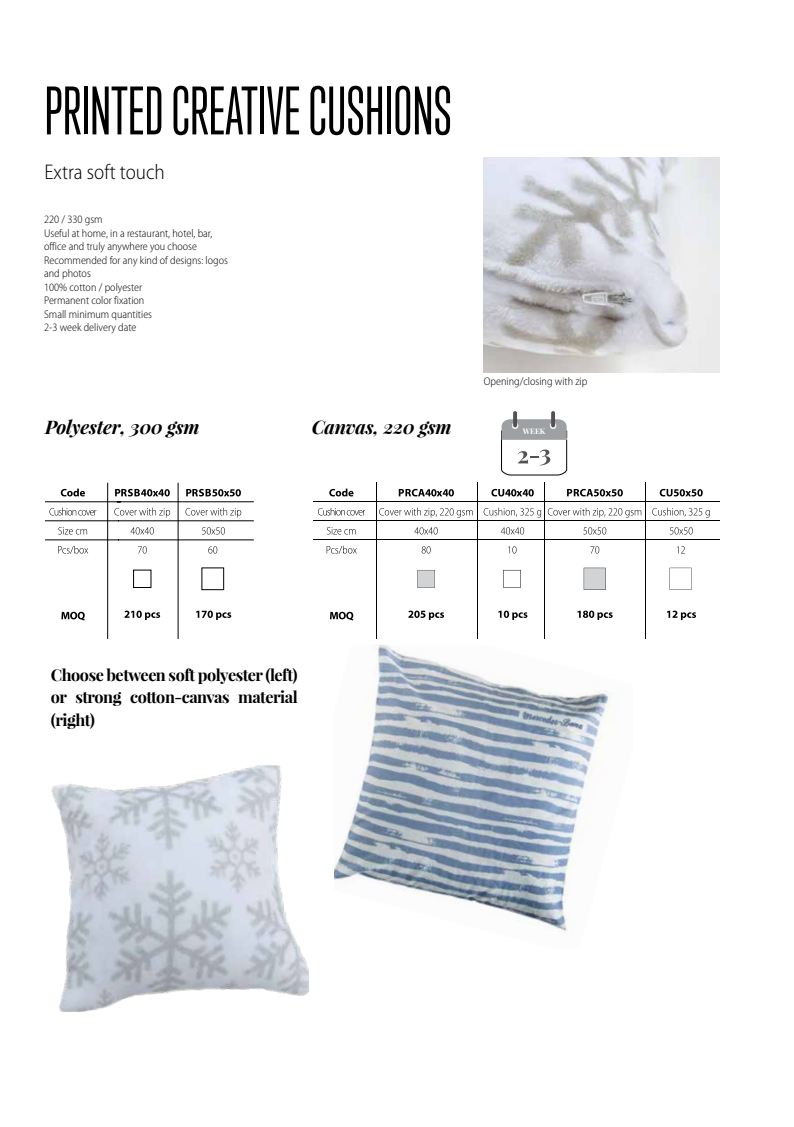
<style>
.page{position:relative;width:794px;height:1127px;background:#fff}
.page>*{position:absolute;margin:0;border:0;box-sizing:border-box;transform-origin:0 0}
.t1{font:62.5px "Trump Gothic Pro";color:#000}
.t2{font:300 semi-condensed 21.25px "Myriad Pro";color:#000}
.t3{font:italic 700 18.75px "Playfair Display";letter-spacing:-.01em;color:#000}
.t4{font:700 16.25px/22.5px "Playfair Display";letter-spacing:-.03em;color:#000;text-align:justify}
.t5{font:300 semi-condensed 11.25px/13.5px "Myriad Pro";color:#000}
.t6{font:700 7.75px "Playfair Display";color:#fff}
</style>
<div class="page">
<svg style="left:513px;top:411px;width:4px;height:16px"></svg>
<svg style="left:551px;top:411px;width:4px;height:16px"></svg>
<svg style="left:501px;top:419px;width:66px;height:56px"></svg>
<hr style="left:107px;top:483px;width:1px;height:156px;background:#000">
<hr style="left:178px;top:483px;width:1px;height:156px;background:#000">
<hr style="left:45px;top:501px;width:209px;height:1px;background:#000">
<svg style="left:61px;top:489px;width:24px;height:7px"></svg>
<svg style="left:115px;top:489px;width:55px;height:7px"></svg>
<svg style="left:186px;top:489px;width:55px;height:7px"></svg>
<svg style="left:49px;top:508px;width:47px;height:7px"></svg>
<svg style="left:114px;top:508px;width:56px;height:9px"></svg>
<svg style="left:185px;top:508px;width:56px;height:9px"></svg>
<svg style="left:58px;top:527px;width:29px;height:7px"></svg>
<svg style="left:130px;top:527px;width:24px;height:7px"></svg>
<svg style="left:202px;top:527px;width:23px;height:7px"></svg>
<svg style="left:58px;top:546px;width:30px;height:8px"></svg>
<svg style="left:61px;top:612px;width:24px;height:8px"></svg>
<svg style="left:138px;top:546px;width:9px;height:7px"></svg>
<svg style="left:208px;top:546px;width:9px;height:7px"></svg>
<svg style="left:124px;top:611px;width:36px;height:9px"></svg>
<svg style="left:196px;top:611px;width:35px;height:9px"></svg>
<hr style="left:45px;top:520px;width:209px;height:1px;background:#000">
<hr style="left:45px;top:540px;width:209px;height:1px;background:#000">
<div style="left:202px;top:568px;width:22px;height:22px;border:1px solid #000"></div>
<hr style="left:376px;top:483px;width:1px;height:156px;background:#000">
<hr style="left:477px;top:483px;width:1px;height:156px;background:#000">
<hr style="left:313px;top:502px;width:407px;height:1px;background:#000">
<svg style="left:329px;top:489px;width:24px;height:7px"></svg>
<svg style="left:399px;top:489px;width:55px;height:7px"></svg>
<svg style="left:491px;top:489px;width:43px;height:7px"></svg>
<svg style="left:318px;top:508px;width:47px;height:7px"></svg>
<svg style="left:379px;top:508px;width:94px;height:10px"></svg>
<svg style="left:484px;top:508px;width:57px;height:10px"></svg>
<svg style="left:327px;top:527px;width:29px;height:7px"></svg>
<svg style="left:414px;top:527px;width:24px;height:7px"></svg>
<svg style="left:501px;top:527px;width:23px;height:7px"></svg>
<svg style="left:327px;top:546px;width:30px;height:8px"></svg>
<svg style="left:330px;top:612px;width:23px;height:8px"></svg>
<svg style="left:422px;top:546px;width:9px;height:7px"></svg>
<svg style="left:508px;top:546px;width:8px;height:7px"></svg>
<svg style="left:408px;top:611px;width:36px;height:9px"></svg>
<svg style="left:498px;top:611px;width:29px;height:9px"></svg>
<hr style="left:313px;top:521px;width:407px;height:1px;background:#000">
<hr style="left:313px;top:540px;width:407px;height:1px;background:#000">
<svg style="left:503px;top:570px;width:18px;height:17px"></svg>
<svg style="left:417px;top:570px;width:18px;height:17px"></svg>
<hr style="left:544px;top:483px;width:1px;height:156px;background:#000">
<hr style="left:645px;top:483px;width:1px;height:156px;background:#000">
<svg style="left:567px;top:489px;width:56px;height:7px"></svg>
<svg style="left:659px;top:489px;width:43px;height:7px"></svg>
<svg style="left:548px;top:508px;width:93px;height:10px"></svg>
<svg style="left:652px;top:508px;width:57px;height:10px"></svg>
<svg style="left:583px;top:527px;width:23px;height:7px"></svg>
<svg style="left:669px;top:527px;width:23px;height:7px"></svg>
<svg style="left:590px;top:546px;width:9px;height:7px"></svg>
<svg style="left:677px;top:546px;width:8px;height:7px"></svg>
<svg style="left:577px;top:611px;width:35px;height:9px"></svg>
<svg style="left:667px;top:611px;width:29px;height:9px"></svg>
<svg style="left:669px;top:568px;width:22px;height:22px"></svg>
<svg style="left:584px;top:568px;width:22px;height:22px"></svg>
<img style="left:334px;top:645px;width:277px;height:286px">
<img style="left:51px;top:765px;width:258px;height:247px">
<img style="left:483px;top:158px;width:236px;height:214px">
<h1 class="t1" style="left:44px;top:75px;width:409px">PRINTED CREATIVE CUSHIONS</h1>
<h2 class="t2" style="left:44px;top:160px;width:122px">Extra soft touch</h2>
<p class="t5" style="left:44px;top:213px;width:185px">220 / 330 gsm<br>Useful at home, in a restaurant, hotel, bar, office and truly anywhere you choose<br>Recommended for any kind of designs: logos and photos<br>100% cotton / polyester<br>Permanent color fixation<br>Small minimum quantities<br>2-3 week delivery date</p>
<p class="t5" style="left:484px;top:374px;width:105px">Opening/closing with zip</p>
<h3 class="t3" style="left:45px;top:415px;width:156px">Polyester, 300 gsm</h3>
<h3 class="t3" style="left:312px;top:415px;width:141px">Canvas, 220 gsm</h3>
<p class="t6" style="left:523px;top:426px;width:24px">WEEK</p>
<h3 class="t4" style="left:51px;top:663px;width:248px">Choose between soft polyester (left) or strong cotton-canvas material (right)</h3>
</div>
